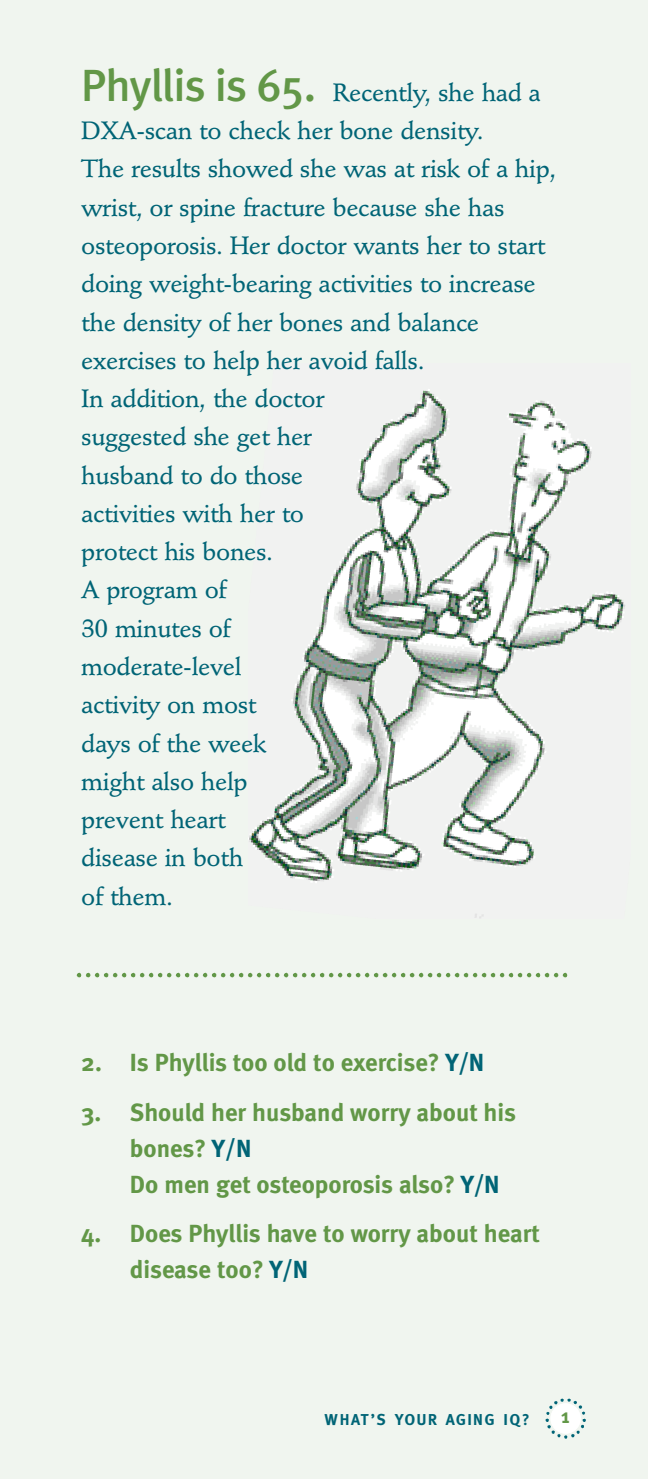
<style>
.page{position:relative;width:648px;height:1479px;background:#fff}
.page>*{position:absolute;margin:0;border:0;box-sizing:border-box;transform-origin:0 0}
.t1{font:500 24.75px/38.2px "Stempel Schneidler";letter-spacing:-.015em;color:#006476}
.t2{font:700 24.75px/36px "Meta";color:#629747}
.t3{font:700 20.25px "Meta";color:#629747}
.t4{font:700 15.75px "Meta";letter-spacing:.11em;color:#006476}
.s1{font-family:"Meta";font-size:45px;color:#629747}
.s2{color:#006476}
</style>
<div class="page">
<div style="left:0;top:0;width:648px;height:1478px;background:#f0f5ef"></div>
<svg style="left:545px;top:1398px;width:41px;height:40px"></svg>
<svg style="left:77px;top:972px;width:490px;height:5px"></svg>
<img style="left:249px;top:389px;width:377px;height:529px">
<p class="t1" style="left:81px;top:76px;width:477px"><span class="s1">P hy llis is 65.</span> R e c e n tly, she had a<br>DXA-scan to check her bone density.<br>The results showed she was at risk of a hip, wrist, or spine fracture because she has<br>o s te o p o rosis. Her doctor wants her to start doing weight-bearing activities to incre a s e the density of her bones and balance<br>e x e rcises to help her avoid falls.<br>In addition, the doctor<br>suggested she get her<br>husband to do those<br>activities with her to<br>p rotect his bones.<br>A program of<br>30 minutes of<br>moderate-level<br>activity on most<br>days of the week<br>might also help<br>p revent heart<br>disease in both<br>of them.</p>
<p class="t2" style="left:81px;top:1046px;width:404px">2. Is Phyllis too old to exercise? <span class="s2">Y / N</span></p>
<p class="t2" style="left:130px;top:1095px;width:388px;text-indent:-49px">3. Should her husband worry about his bones? <span class="s2">Y/N<br></span>Do men get osteoporosis also? <span class="s2">Y / N</span></p>
<p class="t2" style="left:130px;top:1216px;width:412px;text-indent:-49px">4. Does Phyllis have to worry about heart disease too? <span class="s2">Y / N</span></p>
<p class="t4" style="left:325px;top:1412px;width:207px">W H AT’S YOUR AGING IQ?</p>
<p class="t3" style="left:561px;top:1406px;width:10px">1</p>
</div>
